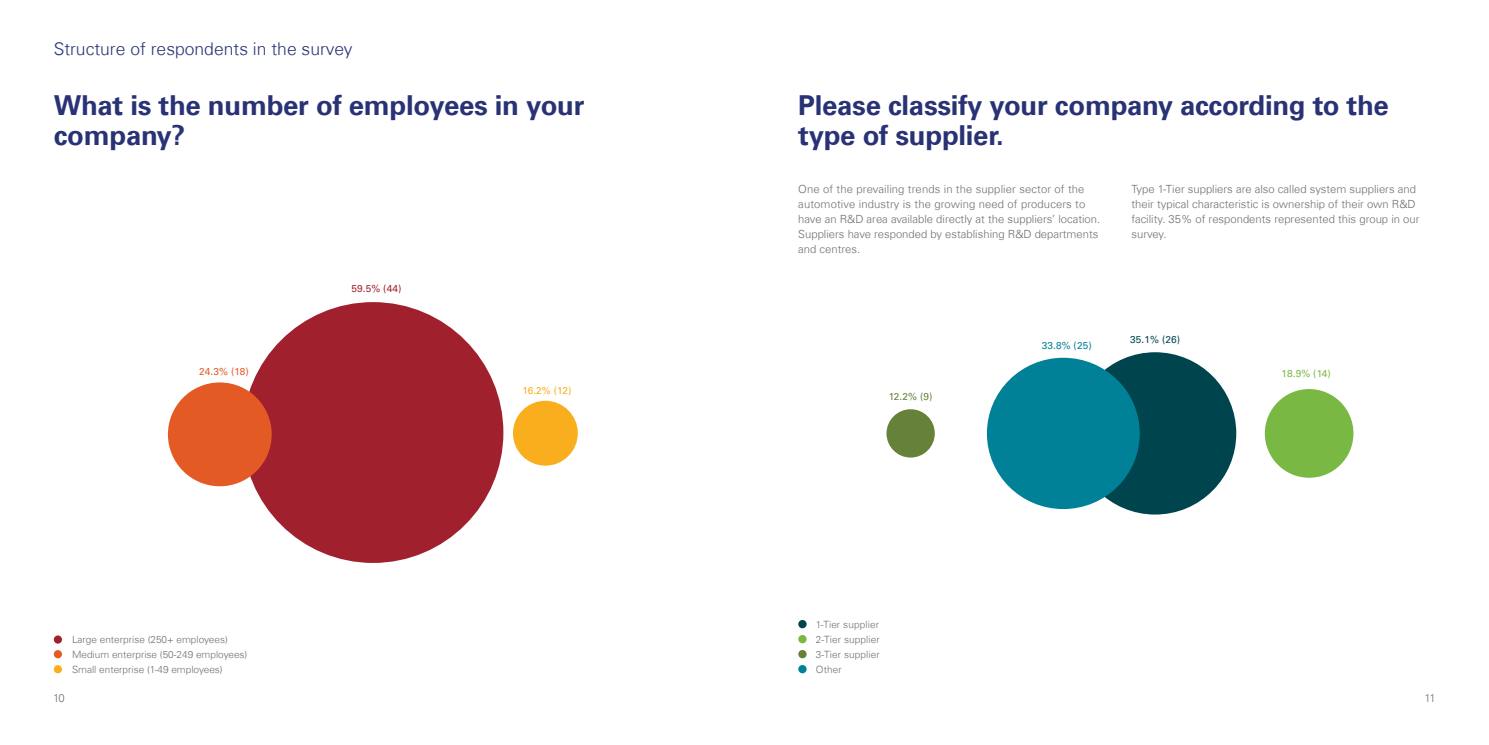
<style>
.page{position:relative;width:1489px;height:745px;background:#fff}
.page>*{position:absolute;margin:0;border:0;box-sizing:border-box;transform-origin:0 0}
.t1{font:700 27.5px/30px "Universfor KPMG";letter-spacing:-.01em;color:#293275}
.t2{font:300 17.5px "Universfor KPMG";color:#293275}
.t3{font:300 11.25px/15px "Universfor KPMG";color:#706f6f}
.t4{font:300 10px/15px "Universfor KPMG";color:#706f6f}
.t5{font:10px "Universfor KPMG";color:#a1202e}
.t6{font:10px "Universfor KPMG";color:#e35a25}
.t7{font:10px "Universfor KPMG";color:#f9ae1d}
.t8{font:10px "Universfor KPMG";color:#00444e}
.t9{font:10px "Universfor KPMG";color:#79b943}
.t10{font:10px "Universfor KPMG";color:#008197}
.t11{font:10px "Universfor KPMG";color:#668138}
</style>
<div class="page">
<svg style="left:798px;top:634px;width:8px;height:9px"></svg>
<svg style="left:798px;top:664px;width:8px;height:9px"></svg>
<svg style="left:798px;top:619px;width:8px;height:9px"></svg>
<svg style="left:798px;top:649px;width:8px;height:9px"></svg>
<svg style="left:54px;top:664px;width:8px;height:9px"></svg>
<svg style="left:54px;top:649px;width:8px;height:9px"></svg>
<div style="left:54px;top:635px;width:8px;height:8px;background:#a1202e;border-radius:50%"></div>
<div style="left:243px;top:302px;width:260px;height:260px;background:#a1202e;border-radius:50%"></div>
<div style="left:168px;top:382px;width:104px;height:104px;background:#e35a25;border-radius:50%"></div>
<div style="left:513px;top:400px;width:65px;height:65px;background:#f9ae1d;border-radius:50%"></div>
<div style="left:1073px;top:352px;width:163px;height:162px;background:#00444e;border-radius:50%"></div>
<div style="left:986px;top:357px;width:153px;height:151px;background:#008197;border-radius:50%"></div>
<div style="left:1264px;top:389px;width:89px;height:88px;background:#79b943;border-radius:50%"></div>
<div style="left:886px;top:409px;width:48px;height:48px;background:#668138;border-radius:50%"></div>
<h2 class="t2" style="left:54px;top:38px;width:300px">Structure of respondents in the survey</h2>
<h1 class="t1" style="left:54px;top:91px;width:532px">What is the number of employees in your company?</h1>
<p class="t6" style="left:199px;top:365px;width:51px">24.3% (18)</p>
<p class="t5" style="left:351px;top:282px;width:51px">59.5% (44)</p>
<p class="t4" style="left:72px;top:631px;width:177px">Large enterprise (250+ employees)<br>Medium enterprise (50-249 employees)<br>Small enterprise (1-49 employees)</p>
<p class="t7" style="left:522px;top:383px;width:50px">16.2% (12)</p>
<h1 class="t1" style="left:798px;top:91px;width:592px">Please classify your company according to the type of supplier.</h1>
<p class="t3" style="left:798px;top:181px;width:303px">One of the prevailing trends in the supplier sector of the automotive industry is the growing need of producers to have an R&amp;D area available directly at the suppliers’ location.<br>Suppliers have responded by establishing R&amp;D departments and centres.</p>
<p class="t3" style="left:1131px;top:181px;width:289px">Type 1-Tier suppliers are also called system suppliers and their typical characteristic is ownership of their own R&amp;D facility. 35% of respondents represented this group in our survey.</p>
<p class="t11" style="left:888px;top:390px;width:45px">12.2% (9)</p>
<p class="t4" style="left:815px;top:616px;width:65px;text-align:justify">1-Tier supplier 2-Tier supplier 3-Tier supplier Other</p>
<p class="t10" style="left:1041px;top:339px;width:51px">33.8% (25)</p>
<p class="t8" style="left:1130px;top:333px;width:51px">35.1% (26)</p>
<p class="t9" style="left:1281px;top:367px;width:51px">18.9% (14)</p>
<p class="t3" style="left:53px;top:690px;width:13px">10</p>
<p class="t3" style="left:1424px;top:690px;width:13px">11</p>
</div>
